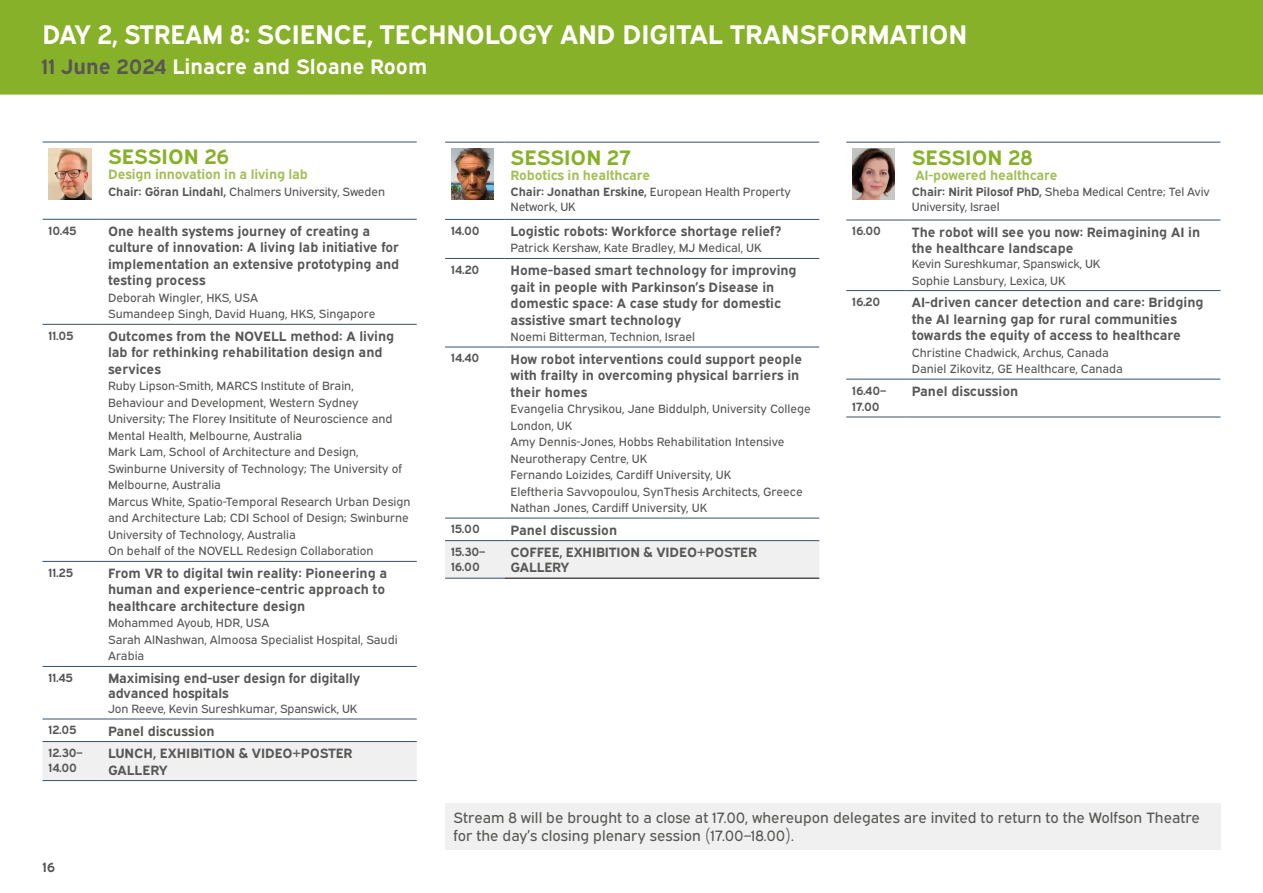
<style>
.page{position:relative;width:1263px;height:893px;background:#fff}
.page>*{position:absolute;margin:0;border:0;box-sizing:border-box;transform-origin:0 0}
.t1{font:700 27px "Expressway Rg";letter-spacing:-.01em;color:#fff;scale:.93 1}
.t2{font:700 21px "Expressway Rg";color:#fff}
.t3{font:700 21px "Expressway Rg";color:#88b12a}
.t4{font:15px/18px "Expressway Rg";color:#575756}
.t5{font:700 13.5px/16.5px "Expressway Rg";color:#575756}
.t6{font:700 13.5px "Expressway Rg";letter-spacing:-.01em;color:#a2bf55}
.t7{font:12px/16.5px "Expressway Rg";color:#575756}
.t8{font:700 12px/15px "Expressway Rg";letter-spacing:-.01em;color:#575756}
.s1{color:#575756}
.s2{font-weight:700}
</style>
<div class="page">
<div style="left:0;top:0;width:1263px;height:95px;background:#88b12a"></div>
<div style="left:43px;top:742px;width:374px;height:38px;background:#f0f0f0"></div>
<hr style="left:43px;top:142px;width:59px;height:1px;background:#395066">
<hr style="left:102px;top:142px;width:315px;height:1px;background:#395066">
<hr style="left:43px;top:219px;width:59px;height:1px;background:#395066">
<hr style="left:102px;top:219px;width:315px;height:1px;background:#395066">
<hr style="left:43px;top:324px;width:59px;height:1px;background:#395066">
<hr style="left:102px;top:324px;width:315px;height:1px;background:#395066">
<hr style="left:43px;top:561px;width:59px;height:1px;background:#395066">
<hr style="left:102px;top:561px;width:315px;height:1px;background:#395066">
<hr style="left:43px;top:666px;width:59px;height:1px;background:#395066">
<hr style="left:102px;top:666px;width:315px;height:1px;background:#395066">
<hr style="left:43px;top:719px;width:59px;height:1px;background:#395066">
<hr style="left:102px;top:719px;width:315px;height:1px;background:#395066">
<hr style="left:43px;top:741px;width:59px;height:1px;background:#395066">
<hr style="left:102px;top:741px;width:315px;height:1px;background:#395066">
<hr style="left:43px;top:780px;width:59px;height:1px;background:#395066">
<hr style="left:102px;top:780px;width:315px;height:1px;background:#395066">
<img style="left:49px;top:148px;width:42px;height:51px">
<hr style="left:846px;top:142px;width:60px;height:1px;background:#395066">
<hr style="left:906px;top:142px;width:314px;height:1px;background:#395066">
<hr style="left:846px;top:220px;width:60px;height:1px;background:#395066">
<hr style="left:906px;top:220px;width:314px;height:1px;background:#395066">
<hr style="left:846px;top:290px;width:60px;height:1px;background:#395066">
<hr style="left:906px;top:290px;width:314px;height:1px;background:#395066">
<hr style="left:846px;top:379px;width:60px;height:1px;background:#395066">
<hr style="left:906px;top:379px;width:314px;height:1px;background:#395066">
<hr style="left:846px;top:417px;width:60px;height:1px;background:#395066">
<hr style="left:906px;top:417px;width:314px;height:1px;background:#395066">
<img style="left:852px;top:148px;width:43px;height:51px">
<div style="left:445px;top:803px;width:775px;height:47px;background:#f0f0f0"></div>
<div style="left:445px;top:541px;width:374px;height:37px;background:#f0f0f0"></div>
<hr style="left:445px;top:142px;width:60px;height:1px;background:#395066">
<hr style="left:505px;top:142px;width:314px;height:1px;background:#395066">
<hr style="left:445px;top:219px;width:60px;height:1px;background:#395066">
<hr style="left:505px;top:219px;width:314px;height:1px;background:#395066">
<hr style="left:445px;top:258px;width:60px;height:1px;background:#395066">
<hr style="left:505px;top:258px;width:314px;height:1px;background:#395066">
<hr style="left:445px;top:347px;width:60px;height:1px;background:#395066">
<hr style="left:505px;top:347px;width:314px;height:1px;background:#395066">
<hr style="left:445px;top:518px;width:60px;height:1px;background:#395066">
<hr style="left:505px;top:518px;width:314px;height:1px;background:#395066">
<hr style="left:445px;top:540px;width:60px;height:1px;background:#395066">
<hr style="left:505px;top:540px;width:314px;height:1px;background:#395066">
<hr style="left:445px;top:578px;width:60px;height:1px;background:#395066">
<hr style="left:505px;top:578px;width:314px;height:1px;background:#000">
<img style="left:451px;top:148px;width:43px;height:51px">
<h1 class="t1" style="left:43px;top:13px;width:996px">DAY 2, STREAM 8: SCIENCE, TECHNOLOGY AND DIGITAL TRANSFORMATION</h1>
<h2 class="t2" style="left:41px;top:50px;width:387px"><span class="s1">11 June 2024</span> Linacre and Sloane Room</h2>
<h2 class="t3" style="left:108px;top:140px;width:123px">SESSION 26</h2>
<p class="t6" style="left:108px;top:164px;width:201px">Design innovation in a living lab</p>
<p class="t7" style="left:108px;top:182px;width:278px"><span class="s2">Chair: Göran Lindahl,</span> Chalmers University, Sweden</p>
<p class="t8" style="left:49px;top:222px;width:30px">10.45</p>
<p class="t5" style="left:108px;top:221px;width:293px">One health systems journey of creating a culture of innovation: A living lab initiative for implementation an extensive prototyping and testing process</p>
<p class="t7" style="left:108px;top:288px;width:269px">Deborah Wingler, HKS, USA<br>Sumandeep Singh, David Huang, HKS, Singapore</p>
<p class="t8" style="left:49px;top:327px;width:27px">11.05</p>
<p class="t5" style="left:108px;top:326px;width:288px">Outcomes from the NOVELL method: A living lab for rethinking rehabilitation design and services</p>
<p class="t7" style="left:108px;top:377px;width:304px">Ruby Lipson-Smith, MARCS Institute of Brain, Behaviour and Development, Western Sydney University; The Florey Insititute of Neuroscience and Mental Health, Melbourne, Australia<br>Mark Lam, School of Architecture and Design, Swinburne University of Technology; The University of Melbourne, Australia<br>Marcus White, Spatio-Temporal Research Urban Design and Architecture Lab; CDI School of Design; Swinburne University of Technology, Australia<br>On behalf of the NOVELL Redesign Collaboration</p>
<p class="t8" style="left:49px;top:564px;width:26px">11.25</p>
<p class="t5" style="left:108px;top:563px;width:281px">From VR to digital twin reality: Pioneering a human and experience-centric approach to healthcare architecture design</p>
<p class="t7" style="left:108px;top:614px;width:291px">Mohammed Ayoub, HDR, USA<br>Sarah AlNashwan, Almoosa Specialist Hospital, Saudi<br>Arabia</p>
<p class="t8" style="left:49px;top:669px;width:26px">11.45</p>
<p class="t5" style="left:108px;top:669px;width:254px;line-height:15px">Maximising end-user design for digitally advanced hospitals</p>
<p class="t7" style="left:108px;top:699px;width:251px">Jon Reeve, Kevin Sureshkumar, Spanswick, UK</p>
<p class="t8" style="left:49px;top:721px;width:30px">12.05</p>
<p class="t5" style="left:108px;top:721px;width:108px">Panel discussion</p>
<p class="t8" style="left:49px;top:744px;width:36px">12.30–<br>14.00</p>
<p class="t5" style="left:108px;top:744px;width:246px">LUNCH, EXHIBITION &amp; VIDEO+POSTER<br>GALLERY</p>
<p class="t5" style="left:43px;top:857px;width:14px">16</p>
<h2 class="t3" style="left:511px;top:141px;width:122px">SESSION 27</h2>
<p class="t6" style="left:511px;top:164px;width:141px">Robotics in healthcare</p>
<p class="t7" style="left:511px;top:183px;width:282px;line-height:15px"><span class="s2">Chair: Jonathan Erskine,</span> European Health Property<br>Network, UK</p>
<p class="t8" style="left:451px;top:222px;width:30px">14.00</p>
<p class="t5" style="left:511px;top:221px;width:272px">Logistic robots: Workforce shortage relief?</p>
<p class="t7" style="left:511px;top:239px;width:253px">Patrick Kershaw, Kate Bradley, MJ Medical, UK</p>
<p class="t8" style="left:451px;top:261px;width:30px">14.20</p>
<p class="t5" style="left:511px;top:260px;width:288px">Home-based smart technology for improving gait in people with Parkinson’s Disease in domestic space: A case study for domestic assistive smart technology</p>
<p class="t7" style="left:511px;top:327px;width:186px">Noemi Bitterman, Technion, Israel</p>
<p class="t8" style="left:451px;top:349px;width:30px">14.40</p>
<p class="t5" style="left:511px;top:349px;width:293px">How robot interventions could support people with frailty in overcoming physical barriers in their homes</p>
<p class="t7" style="left:511px;top:399px;width:302px">Evangelia Chrysikou, Jane Biddulph, University College London, UK<br>Amy Dennis-Jones, Hobbs Rehabilitation Intensive Neurotherapy Centre, UK<br>Fernando Loizides, Cardiff University, UK<br>Eleftheria Savvopoulou, SynThesis Architects, Greece Nathan Jones, Cardiff University, UK</p>
<p class="t8" style="left:451px;top:520px;width:30px">15.00</p>
<p class="t5" style="left:511px;top:520px;width:108px">Panel discussion</p>
<p class="t8" style="left:451px;top:543px;width:36px">15.30–<br>16.00</p>
<p class="t5" style="left:511px;top:543px;width:248px;line-height:15px">COFFEE, EXHIBITION &amp; VIDEO+POSTER<br>GALLERY</p>
<h2 class="t3" style="left:912px;top:141px;width:122px">SESSION 28</h2>
<p class="t6" style="left:915px;top:164px;width:144px">AI-powered healthcare</p>
<p class="t7" style="left:912px;top:183px;width:300px;line-height:15px"><span class="s2">Chair: Nirit Pilosof PhD,</span> Sheba Medical Centre; Tel Aviv<br>University, Israel</p>
<p class="t8" style="left:852px;top:222px;width:30px">16.00</p>
<p class="t5" style="left:912px;top:222px;width:290px">The robot will see you now: Reimagining AI in the healthcare landscape</p>
<p class="t7" style="left:912px;top:254px;width:190px">Kevin Sureshkumar, Spanswick, UK<br>Sophie Lansbury, Lexica, UK</p>
<p class="t8" style="left:852px;top:293px;width:29px">16.20</p>
<p class="t5" style="left:912px;top:293px;width:293px">AI-driven cancer detection and care: Bridging the AI learning gap for rural communities towards the equity of access to healthcare</p>
<p class="t7" style="left:912px;top:343px;width:213px">Christine Chadwick, Archus, Canada<br>Daniel Zikovitz, GE Healthcare, Canada</p>
<p class="t8" style="left:852px;top:381px;width:36px;line-height:16.5px">16.40–<br>17.00</p>
<p class="t5" style="left:912px;top:381px;width:108px">Panel discussion</p>
<p class="t4" style="left:454px;top:807px;width:748px">Stream 8 will be brought to a close at 17.00, whereupon delegates are invited to return to the Wolfson Theatre for the day’s closing plenary session (17.00–18.00).</p>
</div>
